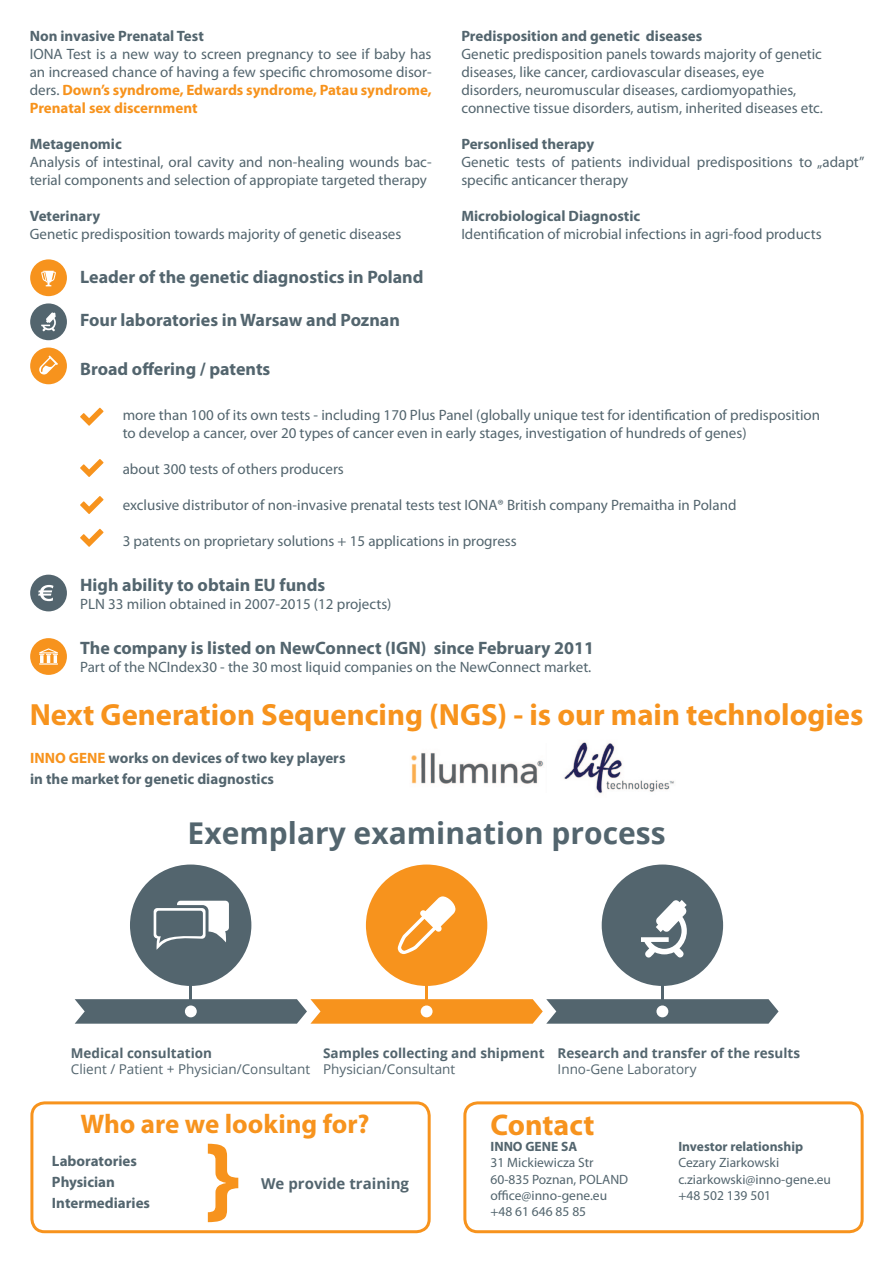
<style>
.page{position:relative;width:893px;height:1263px;background:#fff}
.page>*{position:absolute;margin:0;border:0;box-sizing:border-box;transform-origin:0 0}
.t1{font:700 30.75px "Myriad Pro";color:#f7931d}
.t2{font:700 30px "Open Sans";color:#53656e}
.t3{font:700 30px "Myriad Pro";color:#f7931d}
.t4{font:700 27px "Myriad Pro";color:#f7931d}
.t5{font:700 18px "Myriad Pro";color:#53656e}
.t6{font:15px/18px "Myriad Pro";color:#53656e}
.t7{font:700 15px/21px "Myriad Pro";color:#53656e}
.t8{font:700 15px "Open Sans";color:#53656e}
.t9{font:13.5px/16.2px "Myriad Pro";color:#53656e}
.t10{font:700 13.5px "Open Sans";color:#53656e}
.t11{font:13.5px "Open Sans";color:#53656e}
.t12{font:700 13.5px "Myriad Pro";color:#53656e}
.s1{font-weight:700;color:#f7931d}
.s2{color:#f7931d}
</style>
<div class="page">
<div style="left:30px;top:638px;width:37px;height:37px;background:#f7931d;border-radius:50%"></div>
<div style="left:30px;top:575px;width:37px;height:36px;background:#53656e;border-radius:50%"></div>
<div style="left:30px;top:347px;width:37px;height:37px;background:#f7931d;border-radius:50%"></div>
<div style="left:30px;top:303px;width:37px;height:37px;background:#53656e;border-radius:50%"></div>
<div style="left:30px;top:259px;width:37px;height:37px;background:#f7931d;border-radius:50%"></div>
<svg style="left:80px;top:408px;width:24px;height:18px"></svg>
<svg style="left:80px;top:459px;width:24px;height:18px"></svg>
<svg style="left:80px;top:496px;width:24px;height:18px"></svg>
<svg style="left:80px;top:529px;width:24px;height:18px"></svg>
<svg style="left:41px;top:271px;width:15px;height:15px"></svg>
<svg style="left:41px;top:312px;width:15px;height:20px"></svg>
<svg style="left:39px;top:356px;width:19px;height:19px"></svg>
<svg style="left:39px;top:648px;width:19px;height:17px"></svg>
<svg style="left:38px;top:585px;width:15px;height:16px"></svg>
<svg style="left:208px;top:1144px;width:30px;height:78px"></svg>
<img style="left:411px;top:752px;width:133px;height:32px">
<img style="left:564px;top:742px;width:110px;height:52px">
<div style="left:463px;top:1101px;width:401px;height:132px;border:3px solid #f7931d;border-radius:13px"></div>
<div style="left:30px;top:1101px;width:401px;height:132px;border:3px solid #f7931d;border-radius:13px"></div>
<hr style="left:425px;top:975px;width:3px;height:36px;background:#f7931d">
<div style="left:366px;top:864px;width:121px;height:122px;background:#f7931d;border-radius:50%"></div>
<svg style="left:75px;top:999px;width:703px;height:25px;background:#927e5f"></svg>
<hr style="left:190px;top:975px;width:2px;height:36px;background:#53656e">
<hr style="left:661px;top:975px;width:3px;height:36px;background:#53656e">
<div style="left:130px;top:864px;width:121px;height:122px;background:#53656e;border-radius:50%"></div>
<div style="left:602px;top:864px;width:121px;height:122px;background:#53656e;border-radius:50%"></div>
<div style="left:185px;top:1005px;width:12px;height:12px;background:#fff;border-radius:50%"></div>
<div style="left:421px;top:1005px;width:12px;height:12px;background:#fff;border-radius:50%"></div>
<div style="left:656px;top:1005px;width:12px;height:12px;background:#fff;border-radius:50%"></div>
<svg style="left:398px;top:896px;width:58px;height:58px"></svg>
<svg style="left:154px;top:901px;width:75px;height:49px"></svg>
<svg style="left:641px;top:900px;width:46px;height:58px"></svg>
<p class="t7" style="left:30px;top:25px;width:176px">Non invasive Prenatal Test</p>
<p class="t6" style="left:30px;top:45px;width:403px;text-align:justify">IONA Test is a new way to screen pregnancy to see if baby has an increased chance of having a few specific chromosome disor&shy;ders. <span class="s1">Down’s syndrome, Edwards syndrome, Patau syndrome, Prenatal sex discernment</span></p>
<p class="t7" style="left:30px;top:133px;width:93px">Metagenomic</p>
<p class="t6" style="left:30px;top:153px;width:403px">Analysis of intestinal, oral cavity and non-healing wounds bac&shy;terial components and selection of appropiate targeted therapy</p>
<p class="t7" style="left:30px;top:205px;width:72px">Veterinary</p>
<p class="t6" style="left:30px;top:225px;width:373px">Genetic predisposition towards majority of genetic diseases</p>
<p class="t7" style="left:461px;top:25px;width:242px">Predisposition and genetic diseases</p>
<p class="t6" style="left:461px;top:45px;width:363px">Genetic predisposition panels towards majority of genetic diseases, like cancer, cardiovascular diseases, eye disorders, neuromuscular diseases, cardiomyopathies, connective tissue disorders, autism, inherited diseases etc.</p>
<p class="t7" style="left:461px;top:133px;width:134px">Personlised therapy</p>
<p class="t6" style="left:461px;top:153px;width:405px">Genetic tests of patients individual predispositions to „adapt” specific anticancer therapy</p>
<p class="t7" style="left:461px;top:205px;width:180px">Microbiological Diagnostic</p>
<p class="t6" style="left:461px;top:225px;width:362px">Identification of microbial infections in agri-food products</p>
<p class="t5" style="left:80px;top:265px;width:345px">Leader of the genetic diagnostics in Poland</p>
<p class="t5" style="left:80px;top:308px;width:321px">Four laboratories in Warsaw and Poznan</p>
<p class="t5" style="left:80px;top:357px;width:192px">Broad offering / patents</p>
<p class="t6" style="left:123px;top:406px;width:699px">more than 100 of its own tests - including 170 Plus Panel (globally unique test for identification of predisposition to develop a cancer, over 20 types of cancer even in early stages, investigation of hundreds of genes)</p>
<p class="t6" style="left:123px;top:460px;width:223px">about 300 tests of others producers</p>
<p class="t6" style="left:123px;top:496px;width:615px">exclusive distributor of non-invasive prenatal tests test IONA® British company Premaitha in Poland</p>
<p class="t6" style="left:123px;top:532px;width:396px">3 patents on proprietary solutions + 15 applications in progress</p>
<p class="t5" style="left:80px;top:573px;width:247px">High ability to obtain EU funds</p>
<p class="t6" style="left:80px;top:595px;width:313px">PLN 33 milion obtained in 2007-2015 (12 projects)</p>
<p class="t5" style="left:80px;top:636px;width:516px">The company is listed on NewConnect (IGN) since February 2011</p>
<p class="t6" style="left:80px;top:658px;width:513px">Part of the NCIndex30 - the 30 most liquid companies on the NewConnect market.</p>
<h1 class="t1" style="left:30px;top:695px;width:835px">Next Generation Sequencing (NGS) - is our main technologies</h1>
<p class="t7" style="left:30px;top:747px;width:317px"><span class="s2">INNO GE NE</span> works on devices of two key players in the market for genetic diagnostics</p>
<h2 class="t2" style="left:188px;top:812px;width:480px">Exemplary examination process</h2>
<p class="t10" style="left:71px;top:1043px;width:143px">Medical consultation</p>
<p class="t11" style="left:71px;top:1060px;width:241px">Client / Patient + Physician/Consultant</p>
<p class="t10" style="left:323px;top:1043px;width:223px">Samples collecting and shipment</p>
<p class="t11" style="left:323px;top:1060px;width:134px">Physician/Consultant</p>
<p class="t10" style="left:558px;top:1043px;width:244px">Research and transfer of the results</p>
<p class="t11" style="left:558px;top:1060px;width:140px">Inno-Gene Laboratory</p>
<h3 class="t4" style="left:80px;top:1106px;width:291px">Who are we looking for?</h3>
<p class="t7" style="left:52px;top:1150px;width:100px">Laboratories<br>Physician<br>Intermediaries</p>
<p class="t8" style="left:261px;top:1173px;width:149px">We provide training</p>
<h2 class="t3" style="left:490px;top:1105px;width:105px">Contact</h2>
<p class="t12" style="left:490px;top:1138px;width:88px">INNO GENE SA</p>
<p class="t9" style="left:490px;top:1154px;width:139px">31 Mickiewicza Str<br>60-835 Poznan, POLAND office@inno-gene.eu +48 61 646 85 85</p>
<p class="t12" style="left:678px;top:1138px;width:126px">Investor relationship</p>
<p class="t9" style="left:678px;top:1154px;width:154px">Cezary Ziarkowski c.ziarkowski@inno-gene.eu +48 502 139 501</p>
</div>
